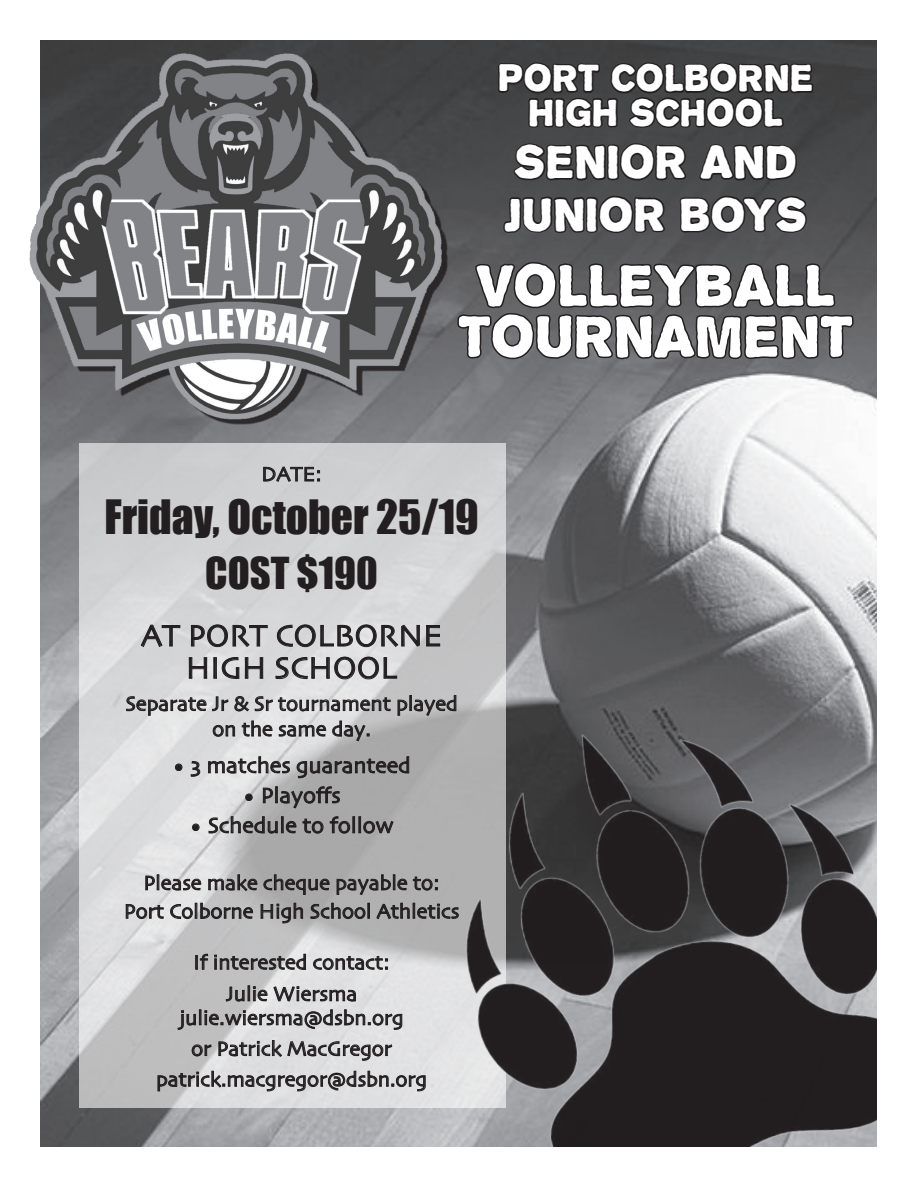
<style>
.page{position:relative;width:918px;height:1188px;background:#fff}
.page>*{position:absolute;margin:0;border:0;box-sizing:border-box;transform-origin:0 0}
.t1{font:51px "Propaganda";color:#fff}
.t2{font:43.5px "Impact";color:#231f20}
.t3{font:40.5px "Propaganda";color:#fff}
.t4{font:40.5px "Impact";color:#231f20}
.t5{font:33px "Propaganda";color:#fff}
.t6{font:31.5px "Skia";color:#231f20}
.t7{font:22.5px "Skia";color:#231f20}
.t8{font:21px "Skia";color:#231f20}
</style>
<div class="page">
<img style="left:40px;top:40px;width:837px;height:1107px">
<svg style="left:79px;top:444px;width:426px;height:664px;background:#d0d0d2"></svg>
<img style="left:29px;top:42px;width:428px;height:387px">
<svg style="left:455px;top:54px;width:401px;height:464px;background:#6a6a6c"></svg>
<img style="left:411px;top:692px;width:466px;height:455px">
<svg style="left:263px;top:467px;width:57px;height:15px"></svg>
<svg style="left:141px;top:625px;width:39px;height:22px"></svg>
<svg style="left:191px;top:624px;width:77px;height:23px;background:#aeadaf"></svg>
<svg style="left:277px;top:624px;width:143px;height:23px;background:#b2b1b2"></svg>
<svg style="left:426px;top:625px;width:14px;height:21px"></svg>
<svg style="left:189px;top:657px;width:18px;height:22px"></svg>
<svg style="left:213px;top:657px;width:26px;height:22px"></svg>
<svg style="left:245px;top:657px;width:18px;height:22px"></svg>
<svg style="left:276px;top:657px;width:121px;height:22px;background:#b6b5b7"></svg>
<svg style="left:398px;top:695px;width:58px;height:23px"></svg>
<svg style="left:126px;top:687px;width:265px;height:56px;background:#c1c1c3"></svg>
<svg style="left:175px;top:764px;width:7px;height:7px"></svg>
<svg style="left:191px;top:761px;width:9px;height:16px"></svg>
<svg style="left:192px;top:824px;width:8px;height:7px"></svg>
<svg style="left:208px;top:750px;width:201px;height:90px;background:#a6a5a6"></svg>
<svg style="left:126px;top:868px;width:333px;height:57px;background:#a5a4a5"></svg>
<svg style="left:177px;top:947px;width:225px;height:85px;background:#bababb"></svg>
<svg style="left:158px;top:1039px;width:268px;height:54px;background:#bbbabc"></svg>
<p class="t5" style="left:498px;top:49px;width:317px">PORT COLBORNE</p>
<p class="t5" style="left:528px;top:84px;width:256px">HIGH SCHOOL</p>
<p class="t3" style="left:514px;top:126px;width:285px">SENIOR AND</p>
<p class="t3" style="left:504px;top:179px;width:304px">JUNIOR BOYS</p>
<p class="t1" style="left:476px;top:240px;width:360px">VOLLEYBALL</p>
<p class="t1" style="left:458px;top:291px;width:397px">TOURNAMENT</p>
<p class="t8" style="left:261px;top:462px;width:62px">DATE:</p>
<p class="t2" style="left:104px;top:483px;width:376px">Friday, October 25/19</p>
<p class="t4" style="left:205px;top:542px;width:174px">COST $190</p>
<p class="t6" style="left:141px;top:617px;width:302px">AT PORT COLBORNE</p>
<p class="t6" style="left:186px;top:649px;width:213px">HIGH SCHOOL</p>
<p class="t8" style="left:125px;top:691px;width:334px">Separate Jr &amp; Sr tournament played</p>
<p class="t8" style="left:212px;top:717px;width:160px">on the same day.</p>
<p class="t7" style="left:172px;top:752px;width:240px">• 3 matches guaranteed</p>
<p class="t7" style="left:243px;top:782px;width:99px">• Playoffs</p>
<p class="t7" style="left:190px;top:812px;width:206px">• Schedule to follow</p>
<p class="t8" style="left:143px;top:870px;width:298px">Please make cheque payable to:</p>
<p class="t8" style="left:124px;top:899px;width:337px">Port Colborne High School Athletics</p>
<p class="t8" style="left:193px;top:950px;width:198px">If interested contact:</p>
<p class="t8" style="left:226px;top:981px;width:133px">Julie Wiersma</p>
<p class="t8" style="left:180px;top:1005px;width:226px">julie.wiersma@dsbn.org</p>
<p class="t8" style="left:191px;top:1036px;width:202px">or Patrick MacGregor</p>
<p class="t8" style="left:156px;top:1067px;width:273px">patrick.macgregor@dsbn.org</p>
</div>
